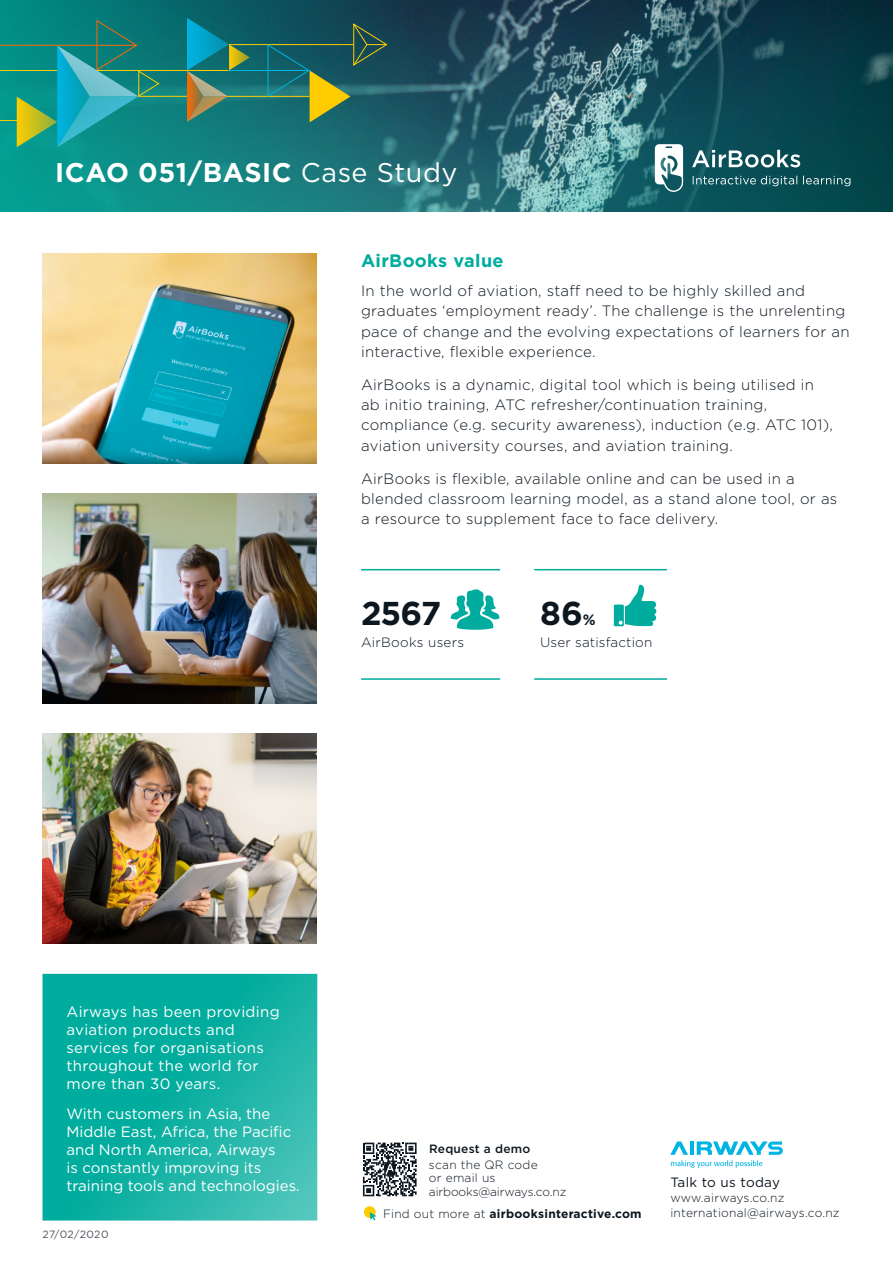
<style>
.page{position:relative;width:893px;height:1263px;background:#fff}
.page>*{position:absolute;margin:0;border:0;box-sizing:border-box;transform-origin:0 0}
.t1{font:700 33px "Gotham";letter-spacing:-.03em;color:#0d1720}
.body_paragraph_white{font:700 27px "Gotham";letter-spacing:.02em;color:#fff}
.Heading_2_turquoise{font:700 18px "Gotham";letter-spacing:.02em;color:#00ac9d}
.body_paragragh_black{font:300 15px/20.2px "Gotham";letter-spacing:.02em;color:#0d1720}
.body_paragraph_white-2{font:15px/18px "Gotham";color:#fff}
.body_paragraph_white-3{font:15px/18px "Gotham";letter-spacing:.02em;color:#fff}
.t2{font:300 13.5px "Gotham";letter-spacing:.01em;color:#0d1720}
.body_paragragh_black-2{font:13.5px "Gotham";letter-spacing:.02em;color:#0d1720}
.body_paragragh_black-3{font:300 12px "Gotham";letter-spacing:.02em;color:#0d1720}
.Bullet_turquoise_dot{font:300 12px/13.5px "Gotham";letter-spacing:-.005em;color:#0d1720}
.Bullet_turquoise_dot-2{font:700 12px "Gotham";letter-spacing:.02em;color:#0d1720}
.body_paragragh_black-4{font:500 12px "Gotham";letter-spacing:.02em;color:#0d1720}
.version_no{font:10.5px "Gotham";letter-spacing:.03em;color:#4e545b}
.s1{font-weight:400}
.s2{font-size:15px}
.s3{font-weight:300}
</style>
<div class="page">
<svg style="left:0;top:0;width:893px;height:211px;background:#1e636b"></svg>
<svg style="left:693px;top:176px;width:157px;height:10px;background:#387176"></svg>
<svg style="left:692px;top:150px;width:108px;height:17px"></svg>
<svg style="left:655px;top:144px;width:28px;height:48px"></svg>
<svg style="left:614px;top:585px;width:42px;height:41px"></svg>
<svg style="left:450px;top:589px;width:50px;height:41px"></svg>
<svg style="left:670px;top:1141px;width:113px;height:27px"></svg>
<svg style="left:361px;top:1140px;width:57px;height:58px"></svg>
<svg style="left:363px;top:1142px;width:54px;height:54px"></svg>
<div style="left:364px;top:1206px;width:12px;height:12px;background:#fc0;border-radius:50%"></div>
<svg style="left:370px;top:1212px;width:7px;height:8px"></svg>
<img style="left:43px;top:253px;width:273px;height:210px">
<img style="left:43px;top:493px;width:273px;height:210px">
<img style="left:43px;top:733px;width:273px;height:210px">
<svg style="left:43px;top:974px;width:274px;height:246px;background:#12b1a3"></svg>
<hr style="left:229px;top:44px;width:124px;height:1px;background:#fc0">
<hr style="left:226px;top:96px;width:84px;height:1px;background:#fc0">
<hr style="left:97px;top:70px;width:132px;height:1px;background:#fc0">
<hr style="left:228px;top:70px;width:82px;height:1px;background:#00b4e3">
<hr style="left:138px;top:96px;width:49px;height:1px;background:#fc0">
<svg style="left:0;top:20px;width:159px;height:127px;background:#209488"></svg>
<svg style="left:267px;top:23px;width:120px;height:99px;background:#306759"></svg>
<svg style="left:187px;top:18px;width:63px;height:104px;background:#348075"></svg>
<hr style="left:534px;top:678px;width:133px;height:2px;background:#00ac9d">
<hr style="left:361px;top:678px;width:139px;height:2px;background:#00ac9d">
<hr style="left:534px;top:569px;width:133px;height:1px;background:#00ac9d">
<hr style="left:361px;top:569px;width:139px;height:1px;background:#00ac9d">
<p class="body_paragraph_white" style="left:55px;top:155px;width:404px">ICAO 051/BASIC <span class="s1">Case Study</span></p>
<p class="Heading_2_turquoise" style="left:361px;top:249px;width:144px">AirBooks value</p>
<p class="body_paragragh_black" style="left:361px;top:280px;width:490px">In the world of aviation, staff need to be highly skilled and graduates ‘employment ready’. The challenge is the unrelenting pace of change and the evolving expectations of learners for an interactive, flexible experience.</p>
<p class="body_paragragh_black" style="left:361px;top:374px;width:473px">AirBooks is a dynamic, digital tool which is being utilised in ab initio training, ATC refresher/continuation training, compliance (e.g. security awareness), induction (e.g. ATC 101), aviation university courses, and aviation training.</p>
<p class="body_paragragh_black" style="left:361px;top:468px;width:478px">AirBooks is flexible, available online and can be used in a blended classroom learning model, as a stand alone tool, or as a resource to supplement face to face delivery.</p>
<p class="t1" style="left:361px;top:591px;width:82px">2567</p>
<p class="t2" style="left:361px;top:634px;width:105px">AirBooks users</p>
<p class="t1" style="left:540px;top:591px;width:57px">86<span class="s2">%</span></p>
<p class="t2" style="left:540px;top:634px;width:114px">User satisfaction</p>
<p class="body_paragraph_white-3" style="left:67px;top:1002px;width:215px">Airways has been providing aviation products and services for organisations throughout the world for more than 30 years.</p>
<p class="body_paragraph_white-2" style="left:67px;top:1105px;width:235px">With customers in Asia, the<br>Middle East, Africa, the Pacific and North America, Airways<br>is constantly improving its training tools and technologies.</p>
<p class="version_no" style="left:43px;top:1227px;width:68px">27/02/2020</p>
<p class="body_paragragh_black-4" style="left:429px;top:1140px;width:103px">Request a demo</p>
<p class="Bullet_turquoise_dot" style="left:429px;top:1157px;width:139px">scan the QR code<br>or email us airbooks@airways.co.nz</p>
<p class="Bullet_turquoise_dot-2" style="left:383px;top:1206px;width:260px"><span class="s3">Find out more at</span> airbooksinteractive.com</p>
<p class="body_paragragh_black-2" style="left:670px;top:1174px;width:111px">Talk to us today</p>
<p class="body_paragragh_black-3" style="left:670px;top:1190px;width:116px">www.airways.co.nz</p>
<p class="body_paragragh_black-3" style="left:670px;top:1205px;width:171px">international@airways.co.nz</p>
</div>
